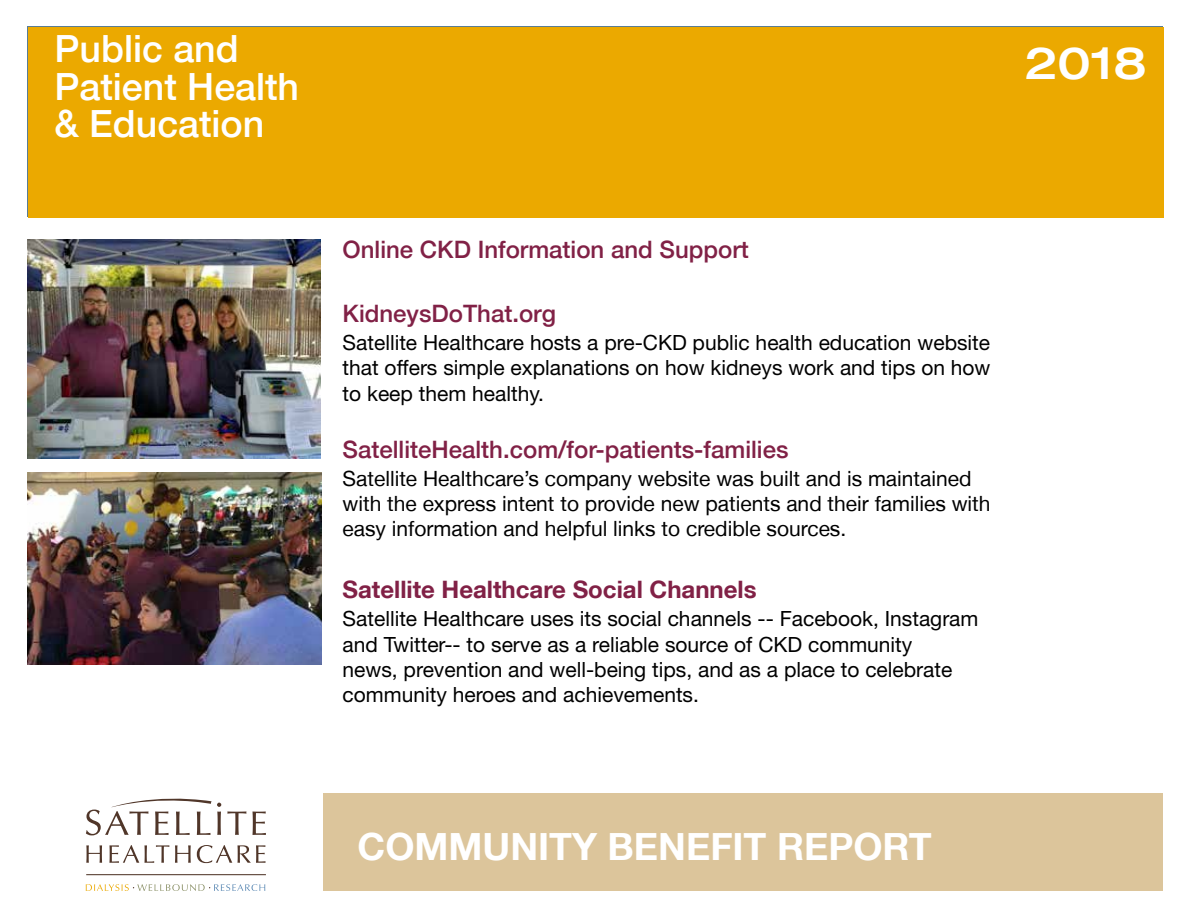
<style>
.page{position:relative;width:1188px;height:918px;background:#fff}
.page>*{position:absolute;margin:0;border:0;box-sizing:border-box;transform-origin:0 0}
.t1{font:500 expanded 45px "Helvetica Neue LT";color:#fff}
.t2{font:500 37.5px/37.5px "Helvetica Neue LT";color:#fff}
.t3{font:700 37.5px "Helvetica Neue LT";color:#fff}
.t4{font:500 24px "Helvetica Neue LT";color:#812146}
.t5{font:700 24px "Helvetica Neue LT";color:#812146}
.t6{font:21px/25.2px "Helvetica Neue LT Std";color:#000;text-align:justify}
.t7{font:21px/25.2px "Helvetica Neue LT";color:#000}
</style>
<div class="page">
<div style="left:323px;top:793px;width:840px;height:98px;background:#dcc59b"></div>
<hr style="left:86px;top:874px;width:180px;height:1px;background:#503629">
<svg style="left:86px;top:845px;width:16px;height:18px"></svg>
<svg style="left:109px;top:845px;width:30px;height:18px"></svg>
<svg style="left:145px;top:845px;width:24px;height:18px"></svg>
<svg style="left:175px;top:845px;width:16px;height:18px"></svg>
<svg style="left:197px;top:845px;width:35px;height:18px"></svg>
<svg style="left:238px;top:845px;width:28px;height:18px"></svg>
<svg style="left:86px;top:798px;width:135px;height:37px"></svg>
<svg style="left:227px;top:811px;width:39px;height:24px"></svg>
<svg style="left:86px;top:884px;width:179px;height:7px"></svg>
<img style="left:28px;top:240px;width:293px;height:219px">
<img style="left:28px;top:473px;width:293px;height:192px">
<div style="left:29px;top:27px;width:1135px;height:190px;background:#eba900"></div>
<h2 class="t2" style="left:45px;top:30px;width:165px">CKD<br>Research</h2>
<h2 class="t2" style="left:55px;top:30px;width:246px">Public and<br>Patient Health &amp; Education</h2>
<h1 class="t1" style="left:1024px;top:35px;width:124px">2018</h1>
<p class="t4" style="left:343px;top:236px;width:408px">Online CKD Information and Support</p>
<p class="t4" style="left:343px;top:299px;width:215px">KidneysDoThat.org</p>
<p class="t6" style="left:343px;top:330px;width:649px">Satellite Healthcare hosts a pre-CKD public health education website that offers simple explanations on how kidneys work and tips on how to keep them healthy.</p>
<p class="t4" style="left:343px;top:435px;width:447px">SatelliteHealth.com/for-patients-families</p>
<p class="t7" style="left:343px;top:465px;width:649px">Satellite Healthcare’s company website was built and is maintained with the express intent to provide new patients and their families with easy information and helpful links to credible sources.</p>
<p class="t5" style="left:343px;top:575px;width:416px">Satellite Healthcare Social Channels</p>
<p class="t6" style="left:343px;top:606px;width:637px;text-align:left">Satellite Healthcare uses its social channels -- Facebook, Instagram and Twitter-- to serve as a reliable source of CKD community<br>news, prevention and well-being tips, and as a place to celebrate community heroes and achievements.</p>
<h2 class="t3" style="left:358px;top:824px;width:576px">COMMUNITY BENEFIT REPORT</h2>
</div>
